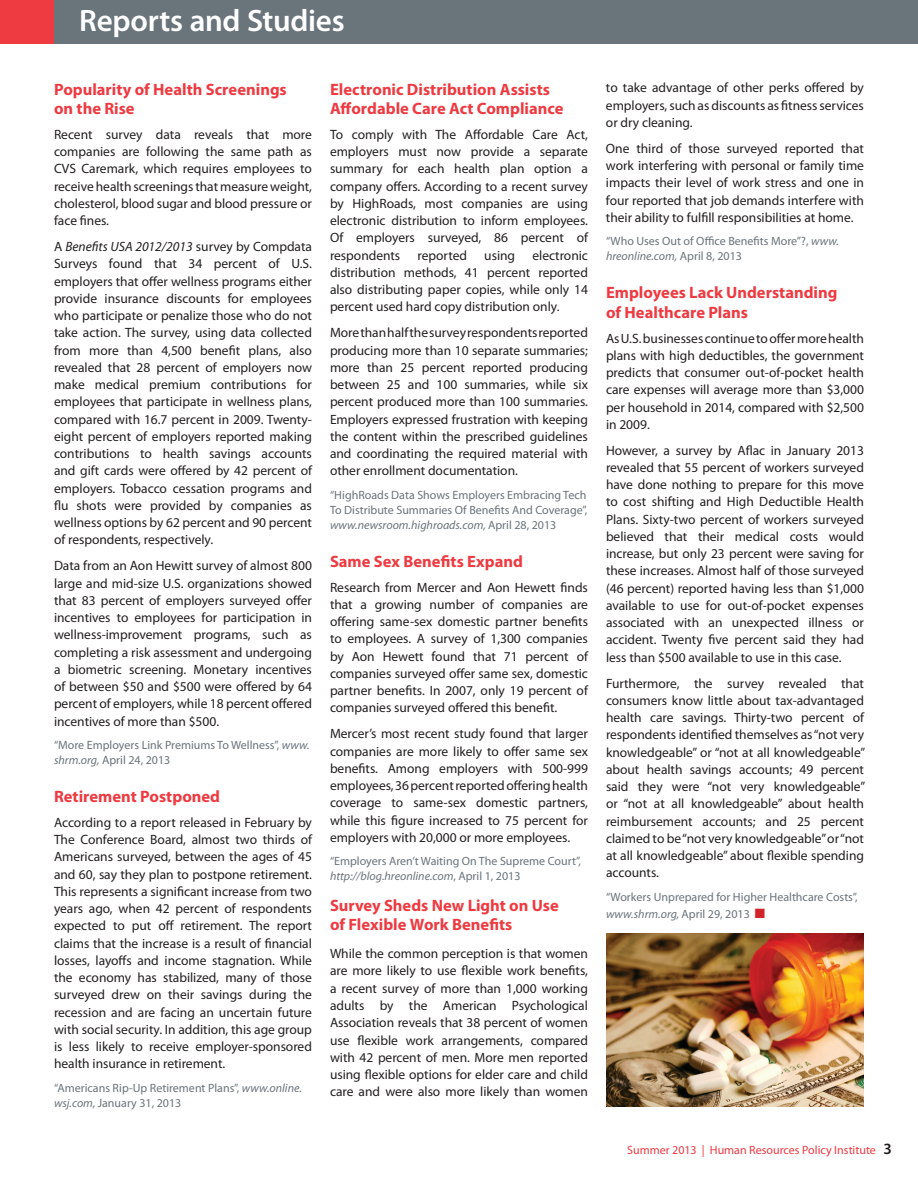
<style>
.page{position:relative;width:918px;height:1188px;background:#fff}
.page>*{position:absolute;margin:0;border:0;box-sizing:border-box;transform-origin:0 0}
.t1{font:600 31.05px "Myriad Pro";letter-spacing:-.01em;color:#fff}
.t2{font:700 16.5px/19.5px "Myriad Pro";color:#ee3a41}
.t3{font:13.5px/17.2px "Myriad Pro";color:#231f20;text-align:justify}
.t4{font:12px/15px "Myriad Pro";color:#6a747b}
.t5{font:12px "Myriad Pro";color:#ee3a41}
.s1{font-style:italic}
.s2{color:#d1232a}
.s3{font-weight:600;font-size:15.75px;color:#231f20}
</style>
<div class="page">
<div style="left:0;top:0;width:918px;height:43px;background:#6a747b"></div>
<div style="left:0;top:0;width:54px;height:43px;background:#ee3a41"></div>
<img style="left:607px;top:934px;width:257px;height:173px">
<h1 class="t1" style="left:79px;top:1px;width:267px">Reports and Studies</h1>
<p class="t2" style="left:54px;top:79px;width:234px">Popularity of Health Screenings on the Rise</p>
<p class="t3" style="left:54px;top:126px;width:260px">Recent survey data reveals that more companies are following the same path as CVS Caremark, which requires employees to receive health screenings that measure weight, cholesterol, blood sugar and blood pressure or face fines.</p>
<p class="t3" style="left:54px;top:238px;width:260px">A <span class="s1">Benefits USA 2012/2013</span> survey by Compdata Surveys found that 34 percent of U.S. employers that offer wellness programs either provide insurance discounts for employees who participate or penalize those who do not take action. The survey, using data collected from more than 4,500 benefit plans, also revealed that 28 percent of employers now make medical premium contributions for employees that participate in wellness plans, compared with 16.7 percent in 2009. Twenty&shy;eight percent of employers reported making contributions to health savings accounts and gift cards were offered by 42 percent of employers. Tobacco cessation programs and flu shots were provided by companies as wellness options by 62 percent and 90 percent of respondents, respectively.</p>
<p class="t3" style="left:54px;top:557px;width:260px">Data from an Aon Hewitt survey of almost 800 large and mid-size U.S. organizations showed that 83 percent of employers surveyed offer incentives to employees for participation in wellness-improvement programs, such as completing a risk assessment and undergoing a biometric screening. Monetary incentives of between $50 and $500 were offered by 64 percent of employers, while 18 percent offered incentives of more than $500.</p>
<p class="t4" style="left:54px;top:737px;width:257px">“More Employers Link Premiums To Wellness”, <span class="s1">www. shrm.org,</span> April 24, 2013</p>
<p class="t2" style="left:54px;top:786px;width:168px">Retirement Postponed</p>
<p class="t3" style="left:54px;top:813px;width:260px">According to a report released in February by The Conference Board, almost two thirds of Americans surveyed, between the ages of 45 and 60, say they plan to postpone retirement.<br>This represents a significant increase from two years ago, when 42 percent of respondents expected to put off retirement. The report claims that the increase is a result of financial losses, layoffs and income stagnation. While the economy has stabilized, many of those surveyed drew on their savings during the recession and are facing an uncertain future with social security. In addition, this age group is less likely to receive employer-sponsored health insurance in retirement.</p>
<p class="t4" style="left:54px;top:1080px;width:249px">“Americans Rip-Up Retirement Plans”, <span class="s1">www.online. wsj.com,</span> January 31, 2013</p>
<p class="t2" style="left:330px;top:79px;width:235px">Electronic Distribution Assists<br>Affordable Care Act Compliance</p>
<p class="t3" style="left:330px;top:126px;width:260px">To comply with The Affordable Care Act, employers must now provide a separate summary for each health plan option a company offers. According to a recent survey by HighRoads, most companies are using electronic distribution to inform employees.<br>Of employers surveyed, 86 percent of respondents</p>
<p class="t3" style="left:330px;top:246px;width:260px;text-indent:202px">electronic distribution methods, 41 percent reported also distributing paper copies, while only 14 percent used hard copy distribution only.</p>
<p class="t3" style="left:330px;top:324px;width:260px">More than half the survey respondents reported producing more than 10 separate summaries; more than 25 percent reported producing between 25 and 100 summaries, while six percent produced more than 100 summaries.<br>Employers expressed frustration with keeping the content within the prescribed guidelines and coordinating the required material with other enrollment documentation.</p>
<p class="t4" style="left:330px;top:487px;width:259px;text-align:justify">“HighRoads Data Shows Employers Embracing Tech To Distribute Summaries Of Benefits And Coverage”, <span class="s1">www.newsroom.highroads.com,</span> April 28, 2013</p>
<p class="t2" style="left:330px;top:551px;width:194px">Same Sex Benefits Expand</p>
<p class="t3" style="left:330px;top:578px;width:260px">Research from Mercer and Aon Hewett finds that a growing number of companies are offering same-sex domestic partner benefits to employees. A survey of 1,300 companies by Aon Hewett found that 71 percent of companies surveyed offer same sex, domestic partner benefits. In 2007, only 19 percent of companies surveyed offered this benefit.</p>
<p class="t3" style="left:330px;top:725px;width:260px">Mercer’s most recent study found that larger companies are more likely to offer same sex benefits. Among employers with 500-999 employees, 36 percent reported offering health coverage to same-sex domestic partners, while this figure increased to 75 percent for employers with 20,000 or more employees.</p>
<p class="t4" style="left:330px;top:854px;width:253px">“Employers Aren’t Waiting On The Supreme Court”, <span class="s1">http://blog.hreonline.com</span>, April 1, 2013</p>
<p class="t2" style="left:330px;top:895px;width:230px">Survey Sheds New Light on Use of Flexible Work Benefits</p>
<p class="t3" style="left:330px;top:945px;width:260px">While the common perception is that women are more likely to use flexible work benefits, a recent survey of more than 1,000 working adults by the American Psychological Association reveals that 38 percent of women use flexible work arrangements, compared with 42 percent of men. More men reported using flexible options for elder care and child care and were also more likely than women</p>
<p class="t3" style="left:418px;top:246px;width:51px">reported</p>
<p class="t3" style="left:484px;top:246px;width:32px">using</p>
<p class="t3" style="left:606px;top:79px;width:259px">to take advantage of other perks offered by employers, such as discounts as fitness services or dry cleaning.</p>
<p class="t3" style="left:606px;top:139px;width:260px">One third of those surveyed reported that work interfering with personal or family time impacts their level of work stress and one in four reported that job demands interfere with their ability to fulfill responsibilities at home.</p>
<p class="t4" style="left:606px;top:234px;width:234px">“Who Uses Out of Office Benefits More”?, <span class="s1">www. hreonline.com,</span> April 8, 2013</p>
<p class="t2" style="left:606px;top:282px;width:233px">Employees Lack Understanding of Healthcare Plans</p>
<p class="t3" style="left:606px;top:329px;width:260px">As U.S. businesses continue to offer more health plans with high deductibles, the government predicts that consumer out-of-pocket health care expenses will average more than $3,000 per household in 2014, compared with $2,500 in 2009.</p>
<p class="t3" style="left:606px;top:441px;width:260px">However, a survey by Aflac in January 2013 revealed that 55 percent of workers surveyed have done nothing to prepare for this move to cost shifting and High Deductible Health Plans. Sixty-two percent of workers surveyed believed that their medical costs would increase, but only 23 percent were saving for these increases. Almost half of those surveyed (46 percent) reported having less than $1,000 available to use for out-of-pocket expenses associated with an unexpected illness or accident. Twenty five percent said they had less than $500 available to use in this case.</p>
<p class="t3" style="left:606px;top:674px;width:261px">Furthermore, the survey revealed that consumers know little about tax-advantaged health care savings. Thirty-two percent of respondents identified themselves as “not very knowledgeable” or “not at all knowledgeable” about health savings accounts; 49 percent said they were “not very knowledgeable” or “not at all knowledgeable” about health reimbursement accounts; and 25 percent claimed to be “not very knowledgeable” or “not at all knowledgeable” about flexible spending accounts.</p>
<p class="t4" style="left:606px;top:888px;width:253px;line-height:17.2px">“Workers Unprepared for Higher Healthcare Costs”, <span class="s1">www.shrm.org,</span> April 29, 2013 <span class="s2">■</span></p>
<p class="t5" style="left:627px;top:1143px;width:266px">Summer 2013 | Human Resources Policy Institute <span class="s3">3</span></p>
</div>
